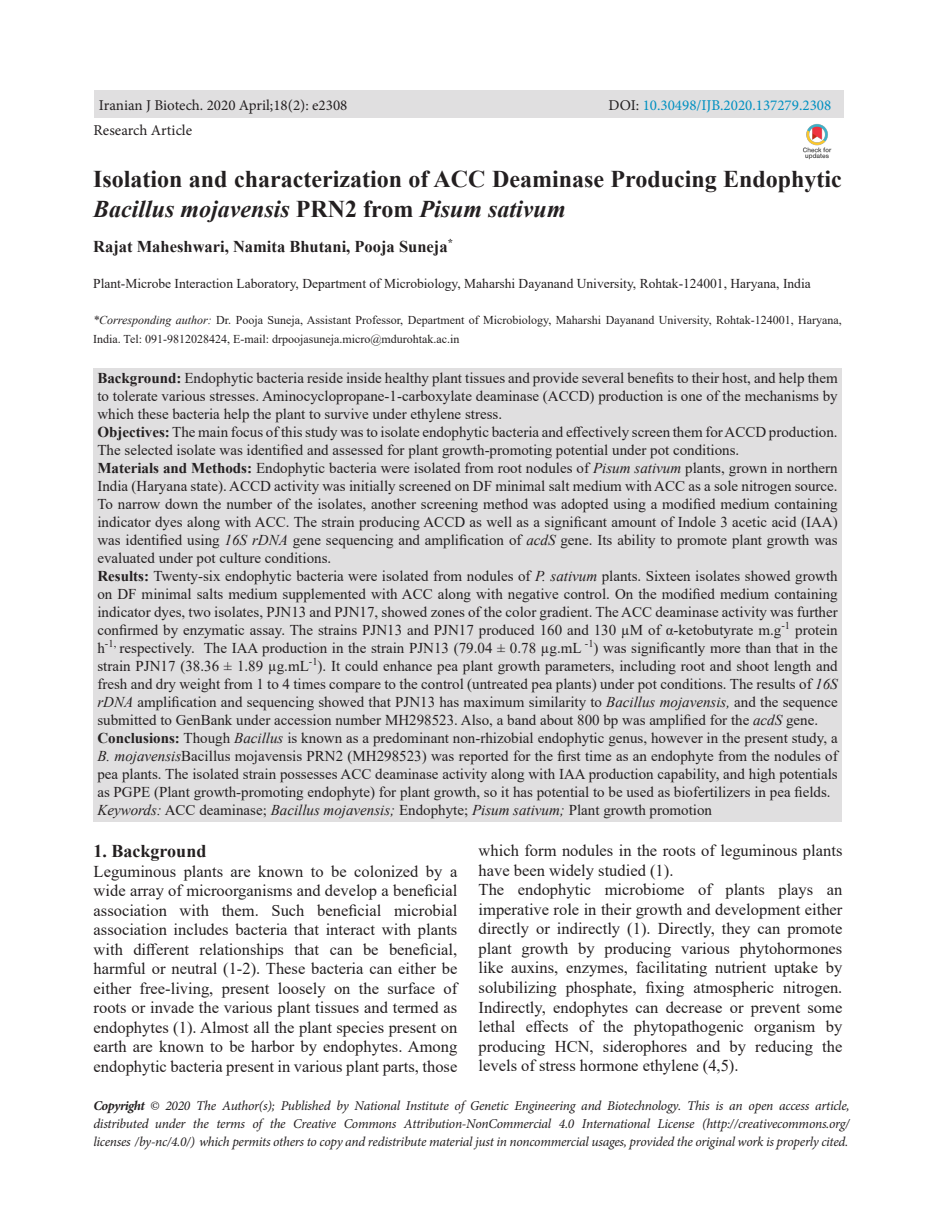
<style>
.page{position:relative;width:936px;height:1221px;background:#fff}
.page>*{position:absolute;margin:0;border:0;box-sizing:border-box;transform-origin:0 0}
.Main_Title{font:700 24px/30px "Times New Roman";color:#231f20}
.Titr_1{font:700 18px "Times New Roman";color:#231f20}
.Text{font:16.5px/19.5px "Times New Roman";color:#231f20;text-align:justify}
.Author{font:700 16.5px "Times New Roman";color:#231f20}
.Abstract{font:15px/18px "Times New Roman";color:#231f20;text-align:justify}
.t1{font:15px "Minion Pro";color:#231f20}
.t2{font:15px "Minion Pro";color:#0090c1}
.Author-2{font:italic 13.5px/18px "Minion Pro";letter-spacing:-.02em;color:#231f20;text-align:justify}
.Uni{font:13.5px "Times New Roman";color:#231f20}
.Corresponding{font:12px/19.5px "Times New Roman";color:#231f20}
.s1{color:#231f20}
.s2{font-style:italic}
.s3{font-weight:700}
</style>
<div class="page">
<div style="left:93px;top:368px;width:748px;height:454px;background:#e0dfe0"></div>
<div style="left:94px;top:90px;width:749px;height:28px;background:#e0dfe0"></div>
<img style="left:802px;top:124px;width:29px;height:36px">
<p class="t1" style="left:99px;top:95px;width:250px">Iranian J Biotech. 2020 April;18(2): e2308</p>
<p class="t2" style="left:608px;top:95px;width:224px"><span class="s1">DOI:</span> 10.30498/IJB.2020.137279.2308</p>
<p class="t1" style="left:94px;top:120px;width:100px">Research Article</p>
<p class="Main_Title" style="left:93px;top:163px;width:750px">Isolation and characterization of ACC Deaminase Producing Endophytic<br><span class="s2">Bacillus mojavensis</span> PRN2 from <span class="s2">Pisum sativum</span></p>
<p class="Author" style="left:93px;top:234px;width:361px">Rajat Maheshwari, Namita Bhutani, Pooja Suneja<sup>*</sup></p>
<p class="Uni" style="left:93px;top:273px;width:719px">Plant-Microbe Interaction Laboratory, Department of Microbiology, Maharshi Dayanand University, Rohtak-124001, Haryana, India</p>
<p class="Corresponding" style="left:93px;top:309px;width:750px"><span class="s2">*Corresponding author:</span> Dr. Pooja Suneja, Assistant Professor, Department of Microbiology, Maharshi Dayanand University, Rohtak-124001, Haryana,<br>India. Tel: 091-9812028424, E-mail: drpoojasuneja.micro@mdurohtak.ac.in</p>
<p class="Abstract" style="left:97px;top:368px;width:741px"><span class="s3">Background:</span> Endophytic bacteria reside inside healthy plant tissues and provide several benefits to their host, and help them to tolerate various stresses. Aminocyclopropane-1-carboxylate deaminase (ACCD) production is one of the mechanisms by which these bacteria help the plant to survive under ethylene stress.</p>
<p class="Abstract" style="left:97px;top:422px;width:741px"><span class="s3">Objectives:</span> The main focus of this study was to isolate endophytic bacteria and effectively screen them for ACCD production.<br>The selected isolate was identified and assessed for plant growth-promoting potential under pot conditions.</p>
<p class="Abstract" style="left:97px;top:458px;width:741px"><span class="s3">Materials and Methods:</span> Endophytic bacteria were isolated from root nodules of <span class="s2">Pisum sativum</span> plants, grown in northern India (Haryana state). ACCD activity was initially screened on DF minimal salt medium with ACC as a sole nitrogen source.<br>To narrow down the number of the isolates, another screening method was adopted using a modified medium containing indicator dyes along with ACC. The strain producing ACCD as well as a significant amount of Indole 3 acetic acid (IAA) was identified using <span class="s2">16S rDNA</span> gene sequencing and amplification of <span class="s2">acdS</span> gene. Its ability to promote plant growth was evaluated under pot culture conditions.</p>
<p class="Abstract" style="left:97px;top:566px;width:741px"><span class="s3">Results:</span> Twenty-six endophytic bacteria were isolated from nodules of <span class="s2">P. sativum</span> plants. Sixteen isolates showed growth on DF minimal salts medium supplemented with ACC along with negative control. On the modified medium containing indicator dyes, two isolates, PJN13 and PJN17, showed zones of the color gradient. The ACC deaminase activity was further confirmed by enzymatic assay. The strains PJN13 and PJN17 produced 160 and 130 µM of α-ketobutyrate m.g<sup>-1</sup> protein h<sup>-1,</sup> respectively. The IAA production in the strain PJN13 (79.04 ± 0.78 µg.mL <sup>-1</sup>) was significantly more than that in the strain PJN17 (38.36 ± 1.89 µg.mL<sup>-1</sup>). It could enhance pea plant growth parameters, including root and shoot length and fresh and dry weight from 1 to 4 times compare to the control (untreated pea plants) under pot conditions. The results of <span class="s2">16S rDNA</span> amplification and sequencing showed that PJN13 has maximum similarity to <span class="s2">Bacillus mojavensis,</span> and the sequence submitted to GenBank under accession number MH298523. Also, a band about 800 bp was amplified for the <span class="s2">acdS</span> gene.</p>
<p class="Abstract" style="left:97px;top:728px;width:741px"><span class="s3">Conclusions:</span> Though <span class="s2">Bacillus</span> is known as a predominant non-rhizobial endophytic genus, however in the present study, a <span class="s2">B. mojavensis</span>Bacillus mojavensis PRN2 (MH298523) was reported for the first time as an endophyte from the nodules of pea plants. The isolated strain possesses ACC deaminase activity along with IAA production capability, and high potentials as PGPE (Plant growth-promoting endophyte) for plant growth, so it has potential to be used as biofertilizers in pea fields.</p>
<p class="Abstract" style="left:97px;top:800px;width:616px"><span class="s2">Keywords:</span> ACC deaminase; <span class="s2">Bacillus mojavensis;</span> Endophyte; <span class="s2">Pisum sativum;</span> Plant growth promotion</p>
<p class="Titr_1" style="left:94px;top:838px;width:114px">1. Background</p>
<p class="Text" style="left:94px;top:860px;width:365px">Leguminous plants are known to be colonized by a wide array of microorganisms and develop a beneficial association with them. Such beneficial microbial association includes bacteria that interact with plants with different relationships that can be beneficial, harmful or neutral (1-2). These bacteria can either be either free-living, present loosely on the surface of roots or invade the various plant tissues and termed as endophytes (1). Almost all the plant species present on earth are known to be harbor by endophytes. Among endophytic bacteria present in various plant parts, those</p>
<p class="Text" style="left:478px;top:840px;width:365px">which form nodules in the roots of leguminous plants have been widely studied (1).</p>
<p class="Text" style="left:478px;top:879px;width:365px">The endophytic microbiome of plants plays an imperative role in their growth and development either directly or indirectly (1). Directly, they can promote plant growth by producing various phytohormones like auxins, enzymes, facilitating nutrient uptake by solubilizing phosphate, fixing atmospheric nitrogen.<br>Indirectly, endophytes can decrease or prevent some lethal effects of the phytopathogenic organism by producing HCN, siderophores and by reducing the levels of stress hormone ethylene (4,5).</p>
<p class="Author-2" style="left:93px;top:1096px;width:757px"><span class="s3">Copyright</span> © 2020 The Author(s); Published by National Institute of Genetic Engineering and Biotechnology. This is an open access article, distributed under the terms of the Creative Commons Attribution-NonCommercial 4.0 International License (http://creativecommons.org/ licenses /by-nc/4.0/) which permits others to copy and redistribute material just in noncommercial usages, provided the original work is properly cited.</p>
</div>
